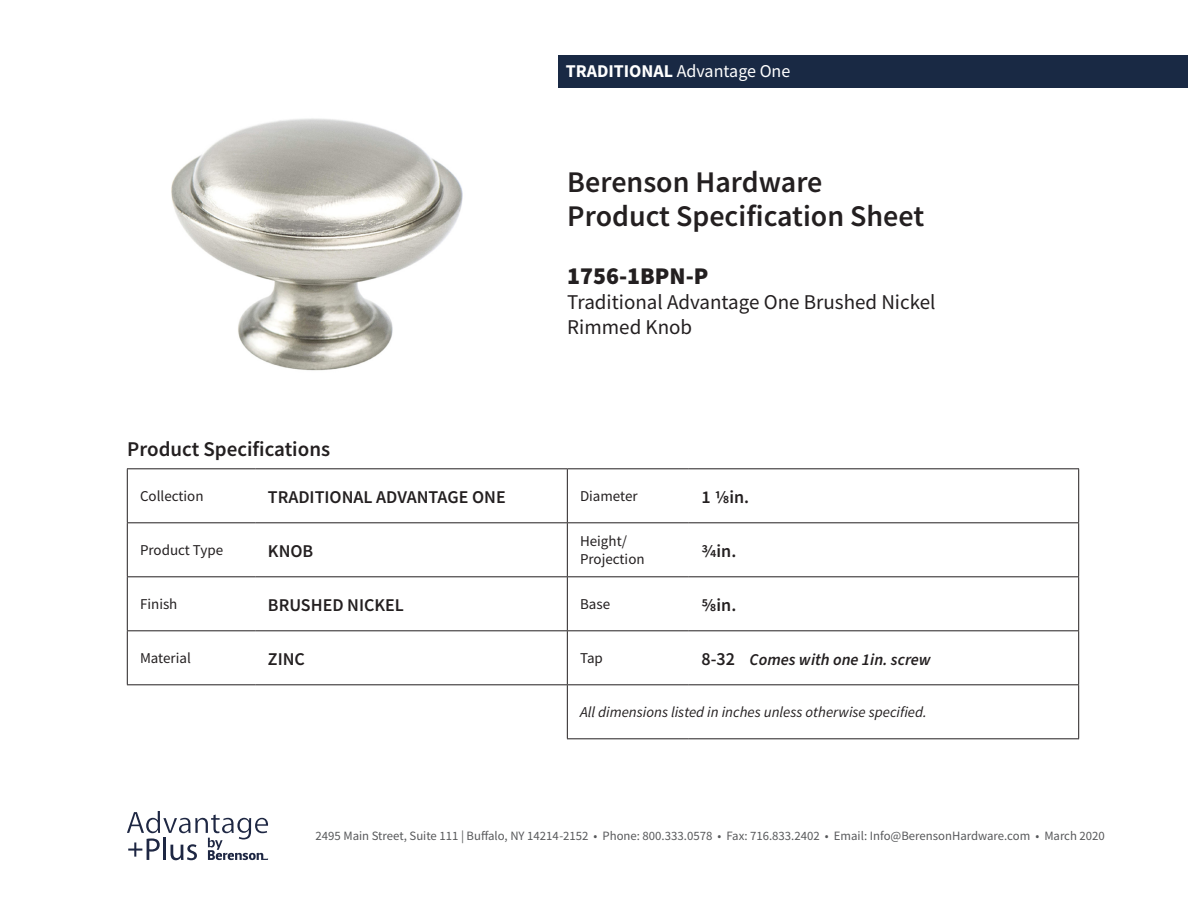
<style>
.page{position:relative;width:1188px;height:918px;background:#fff}
.page>*{position:absolute;margin:0;border:0;box-sizing:border-box;transform-origin:0 0}
.t1{font:600 30px/34.2px "Source Sans Pro";color:#231f20}
.t2{font:900 24px "Source Sans Pro";color:#231f20}
.t3{font:21px "Source Sans Pro";color:#231f20}
.t4{font:600 21px "Source Sans Pro";color:#231f20}
.t5{font:600 18px "Source Sans Pro";color:#231f20}
.t6{font:18px "Source Sans Pro";color:#fff}
.t7{font:italic 600 16.5px "Source Sans Pro";color:#231f20}
.t8{font:15px/18px "Source Sans Pro";color:#231f20}
.t9{font:italic 15px "Source Sans Pro";color:#231f20}
.t10{font:12.75px "Source Sans Pro";color:#57585a}
.s1{font-weight:700}
.s2{font-style:normal;font-size:18px}
</style>
<div class="page">
<svg style="left:127px;top:811px;width:141px;height:49px"></svg>
<div style="left:558px;top:55px;width:630px;height:33px;background:#192944"></div>
<img style="left:171px;top:118px;width:292px;height:253px">
<hr style="left:255px;top:468px;width:312px;height:1px;background:#231f20">
<hr style="left:255px;top:522px;width:312px;height:1px;background:#231f20">
<hr style="left:127px;top:468px;width:128px;height:1px;background:#231f20">
<hr style="left:127px;top:469px;width:1px;height:53px;background:#231f20">
<hr style="left:127px;top:522px;width:128px;height:1px;background:#231f20">
<hr style="left:127px;top:523px;width:1px;height:53px;background:#231f20">
<hr style="left:127px;top:576px;width:128px;height:1px;background:#231f20">
<hr style="left:127px;top:577px;width:1px;height:53px;background:#231f20">
<hr style="left:127px;top:630px;width:128px;height:1px;background:#231f20">
<hr style="left:127px;top:631px;width:1px;height:53px;background:#231f20">
<hr style="left:567px;top:469px;width:1px;height:53px;background:#231f20">
<hr style="left:127px;top:684px;width:128px;height:1px;background:#231f20">
<hr style="left:567px;top:523px;width:1px;height:53px;background:#231f20">
<hr style="left:1078px;top:523px;width:1px;height:53px;background:#231f20">
<hr style="left:255px;top:576px;width:312px;height:1px;background:#231f20">
<hr style="left:567px;top:576px;width:122px;height:1px;background:#231f20">
<hr style="left:567px;top:577px;width:1px;height:53px;background:#231f20">
<hr style="left:689px;top:576px;width:390px;height:1px;background:#231f20">
<hr style="left:1078px;top:577px;width:1px;height:53px;background:#231f20">
<hr style="left:255px;top:630px;width:312px;height:1px;background:#231f20">
<hr style="left:567px;top:468px;width:122px;height:1px;background:#231f20">
<hr style="left:1078px;top:469px;width:1px;height:53px;background:#231f20">
<hr style="left:567px;top:522px;width:122px;height:1px;background:#231f20">
<hr style="left:567px;top:631px;width:1px;height:53px;background:#231f20">
<hr style="left:567px;top:685px;width:1px;height:53px;background:#231f20">
<hr style="left:689px;top:468px;width:390px;height:1px;background:#231f20">
<hr style="left:689px;top:522px;width:390px;height:1px;background:#231f20">
<hr style="left:567px;top:630px;width:122px;height:1px;background:#231f20">
<hr style="left:689px;top:630px;width:390px;height:1px;background:#231f20">
<hr style="left:1078px;top:631px;width:1px;height:53px;background:#231f20">
<hr style="left:255px;top:684px;width:312px;height:1px;background:#231f20">
<hr style="left:567px;top:684px;width:122px;height:1px;background:#231f20">
<hr style="left:689px;top:684px;width:390px;height:1px;background:#231f20">
<hr style="left:567px;top:738px;width:122px;height:1px;background:#231f20">
<hr style="left:689px;top:738px;width:390px;height:1px;background:#231f20">
<hr style="left:1078px;top:685px;width:1px;height:53px;background:#231f20">
<h3 class="t6" style="left:566px;top:59px;width:226px"><span class="s1">TRADITIONAL</span> Advantage One</h3>
<p class="t1" style="left:567px;top:165px;width:358px">Berenson Hardware<br>Product Specification Sheet</p>
<p class="t2" style="left:567px;top:259px;width:143px">1756-1BPN-P</p>
<p class="t3" style="left:567px;top:289px;width:370px">Traditional Advantage One Brushed Nickel</p>
<p class="t3" style="left:567px;top:314px;width:126px">Rimmed Knob</p>
<p class="t4" style="left:127px;top:435px;width:204px">Product Specifications</p>
<p class="t8" style="left:140px;top:487px;width:65px">Collection</p>
<p class="t5" style="left:268px;top:485px;width:239px">TRADITIONAL ADVANTAGE ONE</p>
<p class="t8" style="left:580px;top:487px;width:59px">Diameter</p>
<p class="t5" style="left:702px;top:485px;width:49px">1 1/8in.</p>
<p class="t8" style="left:140px;top:541px;width:85px">Product Type</p>
<p class="t5" style="left:268px;top:539px;width:47px">KNOB</p>
<p class="t8" style="left:580px;top:532px;width:66px">Height/<br>Projection</p>
<p class="t5" style="left:702px;top:539px;width:36px">3/4in.</p>
<p class="t8" style="left:140px;top:595px;width:39px">Finish</p>
<p class="t5" style="left:268px;top:593px;width:138px">BRUSHED NICKEL</p>
<p class="t8" style="left:580px;top:595px;width:32px">Base</p>
<p class="t5" style="left:702px;top:593px;width:36px">5/8in.</p>
<p class="t8" style="left:140px;top:649px;width:52px">Material</p>
<p class="t5" style="left:268px;top:647px;width:38px">ZINC</p>
<p class="t8" style="left:580px;top:649px;width:24px">Tap</p>
<p class="t7" style="left:702px;top:648px;width:231px"><span class="s2">8-32</span> Comes with one 1in. screw</p>
<p class="t9" style="left:580px;top:703px;width:348px">All dimensions listed in inches unless otherwise specified.</p>
<p class="t10" style="left:316px;top:827px;width:791px">2495 Main Street, Suite 111 | Buffalo, NY 14214-2152 • Phone: 800.333.0578 • Fax: 716.833.2402 • Email: Info@BerensonHardware.com • March 2020</p>
</div>
